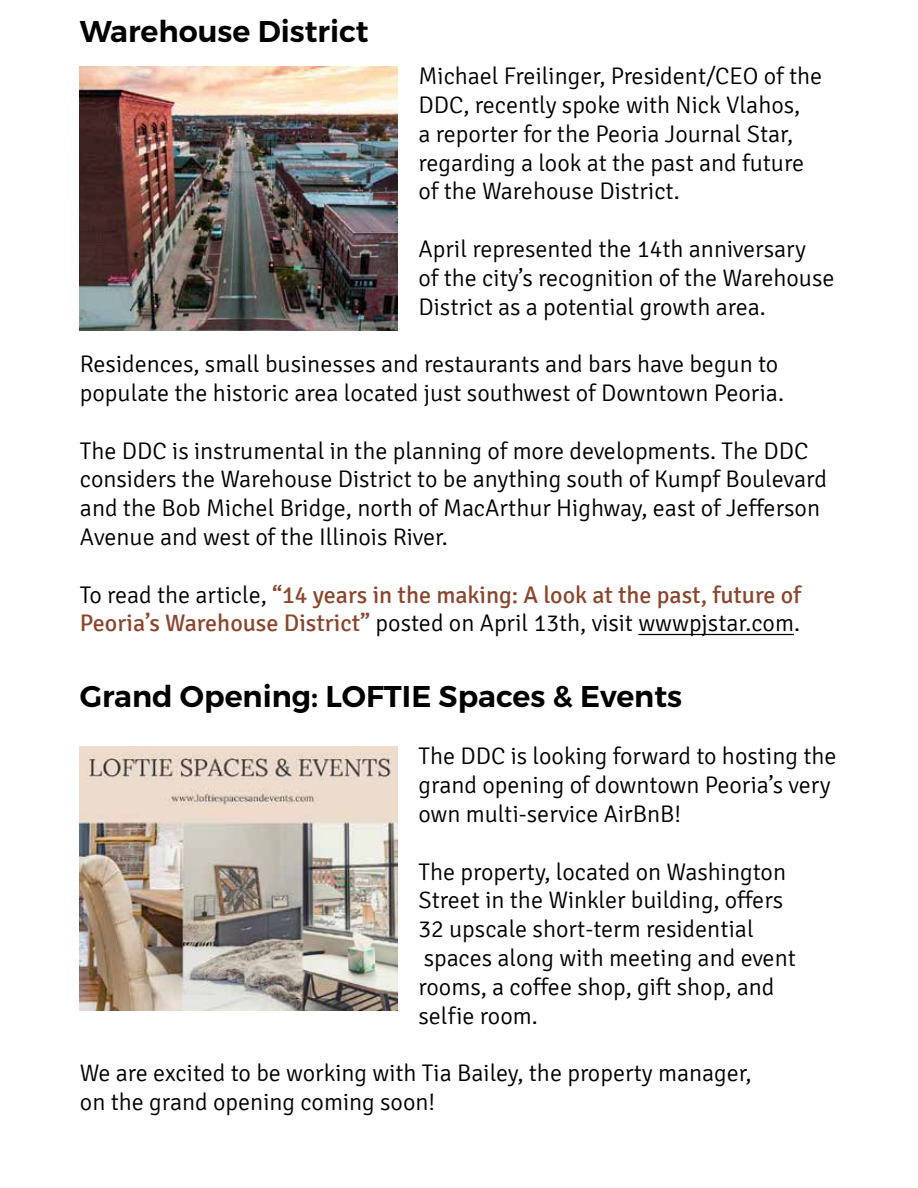
<style>
.page{position:relative;width:918px;height:1188px;background:#fff}
.page>*{position:absolute;margin:0;border:0;box-sizing:border-box;transform-origin:0 0}
.t1{font:600 30px "Montserrat";color:#000}
.t2{font:300 24px/28.8px "Signika";color:#000}
.t3{font:24px/28.8px "Signika";color:#89462e}
.s1{font-weight:300;color:#000}
</style>
<div class="page">
<hr style="left:638px;top:634px;width:156px;height:1px;background:#000">
<img style="left:80px;top:67px;width:317px;height:263px">
<img style="left:80px;top:747px;width:317px;height:263px">
<p class="t1" style="left:80px;top:13px;width:290px">Warehouse District</p>
<p class="t2" style="left:418px;top:62px;width:405px">Michael Freilinger, President/CEO of the DDC, recently spoke with Nick Vlahos,<br>a reporter for the Peoria Journal Star, regarding a look at the past and future of the Warehouse District.</p>
<p class="t2" style="left:418px;top:235px;width:418px">April represented the 14th anniversary<br>of the city’s recognition of the Warehouse<br>District as a potential growth area.</p>
<p class="t2" style="left:80px;top:350px;width:706px">Residences, small businesses and restaurants and bars have begun to populate the historic area located just southwest of Downtown Peoria.</p>
<p class="t2" style="left:80px;top:437px;width:749px">The DDC is instrumental in the planning of more developments. The DDC considers the Warehouse District to be anything south of Kumpf Boulevard and the Bob Michel Bridge, north of MacArthur Highway, east of Jefferson Avenue and west of the Illinois River.</p>
<p class="t3" style="left:80px;top:581px;width:723px"><span class="s1">To read the article,</span> “14 years in the making: A look at the past, future of<br>Peoria’s Warehouse District” <span class="s1">posted on April 13th, visit wwwpjstar.com.</span></p>
<p class="t1" style="left:80px;top:678px;width:604px">Grand Opening: LOFTIE Spaces &amp; Events</p>
<p class="t2" style="left:418px;top:742px;width:420px">The DDC is looking forward to hosting the grand opening of downtown Peoria’s very own multi-service AirBnB!</p>
<p class="t2" style="left:418px;top:858px;width:379px">The property, located on Washington<br>Street in the Winkler building, offers<br>32 upscale short-term residential spaces along with meeting and event rooms, a coffee shop, gift shop, and selfie room.</p>
<p class="t2" style="left:80px;top:1059px;width:673px">We are excited to be working with Tia Bailey, the property manager, on the grand opening coming soon!</p>
</div>
